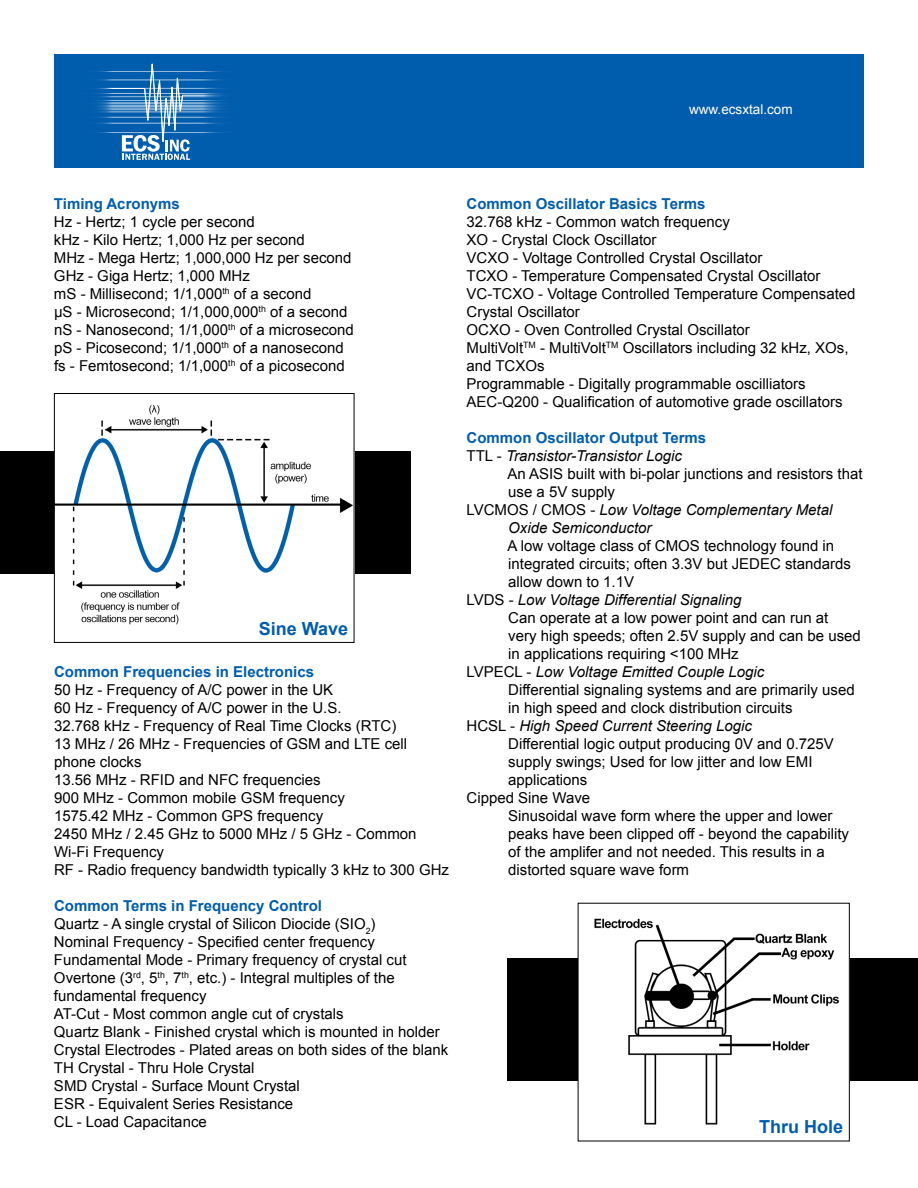
<style>
.page{position:relative;width:918px;height:1188px;background:#fff}
.page>*{position:absolute;margin:0;border:0;box-sizing:border-box;transform-origin:0 0}
.t1{font:700 18px "Arial";color:#005dad}
.t2{font:15px/18px "Arial";color:#000}
.t3{font:italic 15px "Arial";color:#000}
.t4{font:700 15px/18px "Arial";color:#005dad}
.t5{font:13.5px "Arial";color:#fff}
.s1{font-weight:700;color:#005dad}
.s2{font-weight:400;color:#000}
.s3{font-weight:400;font-style:italic;color:#000}
.s4{font-style:normal}
</style>
<div class="page">
<div style="left:54px;top:54px;width:810px;height:114px;background:#005dad"></div>
<div style="left:0;top:451px;width:410px;height:122px;background:#000"></div>
<div style="left:508px;top:958px;width:410px;height:123px;background:#000"></div>
<svg style="left:94px;top:64px;width:131px;height:96px"></svg>
<img style="left:56px;top:404px;width:296px;height:221px">
<div style="left:54px;top:393px;width:300px;height:250px;border:1px solid #000"></div>
<img style="left:580px;top:918px;width:268px;height:207px">
<p class="t5" style="left:689px;top:100px;width:105px">www.ecsxtal.com</p>
<p class="t4" style="left:54px;top:195px;width:127px">Timing Acronyms</p>
<p class="t2" style="left:54px;top:212px;width:301px">Hz - Hertz; 1 cycle per second<br>kHz - Kilo Hertz; 1,000 Hz per second<br>MHz - Mega Hertz; 1,000,000 Hz per second GHz - Giga Hertz; 1,000 MHz<br>mS - Millisecond; 1/1,000<sup>th</sup> of a second<br>µS - Microsecond; 1/1,000,000<sup>th</sup> of a second nS - Nanosecond; 1/1,000<sup>th</sup> of a microsecond pS - Picosecond; 1/1,000<sup>th</sup> of a nanosecond fs - Femtosecond; 1/1,000<sup>th</sup> of a picosecond</p>
<p class="t1" style="left:259px;top:617px;width:91px">Sine Wave</p>
<p class="t4" style="left:54px;top:663px;width:262px">Common Frequencies in Electronics</p>
<p class="t2" style="left:54px;top:680px;width:397px">50 Hz - Frequency of A/C power in the UK<br>60 Hz - Frequency of A/C power in the U.S.<br>32.768 kHz - Frequency of Real Time Clocks (RTC)<br>13 MHz / 26 MHz - Frequencies of GSM and LTE cell phone clocks<br>13.56 MHz - RFID and NFC frequencies<br>900 MHz - Common mobile GSM frequency<br>1575.42 MHz - Common GPS frequency<br>2450 MHz / 2.45 GHz to 5000 MHz / 5 GHz - Common Wi-Fi Frequency<br>RF - Radio frequency bandwidth typically 3 kHz to 300 GHz</p>
<p class="t2" style="left:54px;top:896px;width:396px"><span class="s1">Common Terms in Frequency Control<br></span>Quartz - A single crystal of Silicon Diocide (SIO<sub>2</sub>)<br>Nominal Frequency - Specified center frequency Fundamental Mode - Primary frequency of crystal cut Overtone (3<sup>rd</sup>, 5<sup>th</sup>, 7<sup>th</sup>, etc.) - Integral multiples of the fundamental frequency<br>AT-Cut - Most common angle cut of crystals<br>Quartz Blank - Finished crystal which is mounted in holder Crystal Electrodes - Plated areas on both sides of the blank TH Crystal - Thru Hole Crystal<br>SMD Crystal - Surface Mount Crystal<br>ESR - Equivalent Series Resistance<br>CL - Load Capacitance</p>
<p class="t4" style="left:467px;top:195px;width:240px">Common Oscillator Basics Terms</p>
<p class="t2" style="left:467px;top:212px;width:391px">32.768 kHz - Common watch frequency<br>XO - Crystal Clock Oscillator<br>VCXO - Voltage Controlled Crystal Oscillator<br>TCXO - Temperature Compensated Crystal Oscillator VC-TCXO - Voltage Controlled Temperature Compensated Crystal Oscillator<br>OCXO - Oven Controlled Crystal Oscillator<br>MultiVolt<sup>TM</sup> - MultiVolt<sup>TM</sup> Oscillators including 32 kHz, XOs, and TCXOs<br>Programmable - Digitally programmable oscilliators AEC-Q200 - Qualification of automotive grade oscillators</p>
<p class="t4" style="left:467px;top:429px;width:241px">Common Oscillator Output Terms<br><span class="s2">TTL -</span> <span class="s3">Transistor-Transistor Logic</span></p>
<p class="t2" style="left:507px;top:464px;width:357px">An ASIS built with bi-polar junctions and resistors that</p>
<p class="t2" style="left:508px;top:482px;width:108px">use a 5V supply</p>
<p class="t3" style="left:467px;top:500px;width:367px"><span class="s4">LVCMOS / CMOS -</span> Low Voltage Complementary Metal</p>
<p class="t3" style="left:508px;top:518px;width:145px">Oxide Semiconductor</p>
<p class="t2" style="left:507px;top:536px;width:328px">A low voltage class of CMOS technology found in</p>
<p class="t2" style="left:508px;top:554px;width:344px">integrated circuits; often 3.3V but JEDEC standards</p>
<p class="t2" style="left:508px;top:572px;width:127px">allow down to 1.1V</p>
<p class="t3" style="left:467px;top:590px;width:277px"><span class="s4">LVDS -</span> Low Voltage Differential Signaling</p>
<p class="t2" style="left:508px;top:608px;width:322px">Can operate at a low power point and can run at</p>
<p class="t2" style="left:508px;top:626px;width:354px">very high speeds; often 2.5V supply and can be used</p>
<p class="t2" style="left:508px;top:644px;width:232px">in applications requiring &lt;100 MHz</p>
<p class="t3" style="left:467px;top:662px;width:299px"><span class="s4">LVPECL -</span> Low Voltage Emitted Couple Logic</p>
<p class="t2" style="left:508px;top:680px;width:348px">Differential signaling systems and are primarily used</p>
<p class="t2" style="left:508px;top:698px;width:286px">in high speed and clock distribution circuits</p>
<p class="t3" style="left:467px;top:716px;width:287px"><span class="s4">HCSL -</span> High Speed Current Steering Logic</p>
<p class="t2" style="left:508px;top:734px;width:327px">Differential logic output producing 0V and 0.725V</p>
<p class="t2" style="left:508px;top:752px;width:306px">supply swings; Used for low jitter and low EMI</p>
<p class="t2" style="left:508px;top:770px;width:81px">applications</p>
<p class="t2" style="left:467px;top:788px;width:125px">Cipped Sine Wave</p>
<p class="t2" style="left:508px;top:806px;width:326px">Sinusoidal wave form where the upper and lower</p>
<p class="t2" style="left:508px;top:824px;width:342px">peaks have been clipped off - beyond the capability</p>
<p class="t2" style="left:508px;top:842px;width:318px">of the amplifer and not needed. This results in a</p>
<p class="t2" style="left:508px;top:860px;width:182px">distorted square wave form</p>
<p class="t1" style="left:759px;top:1115px;width:86px">Thru Hole</p>
</div>
